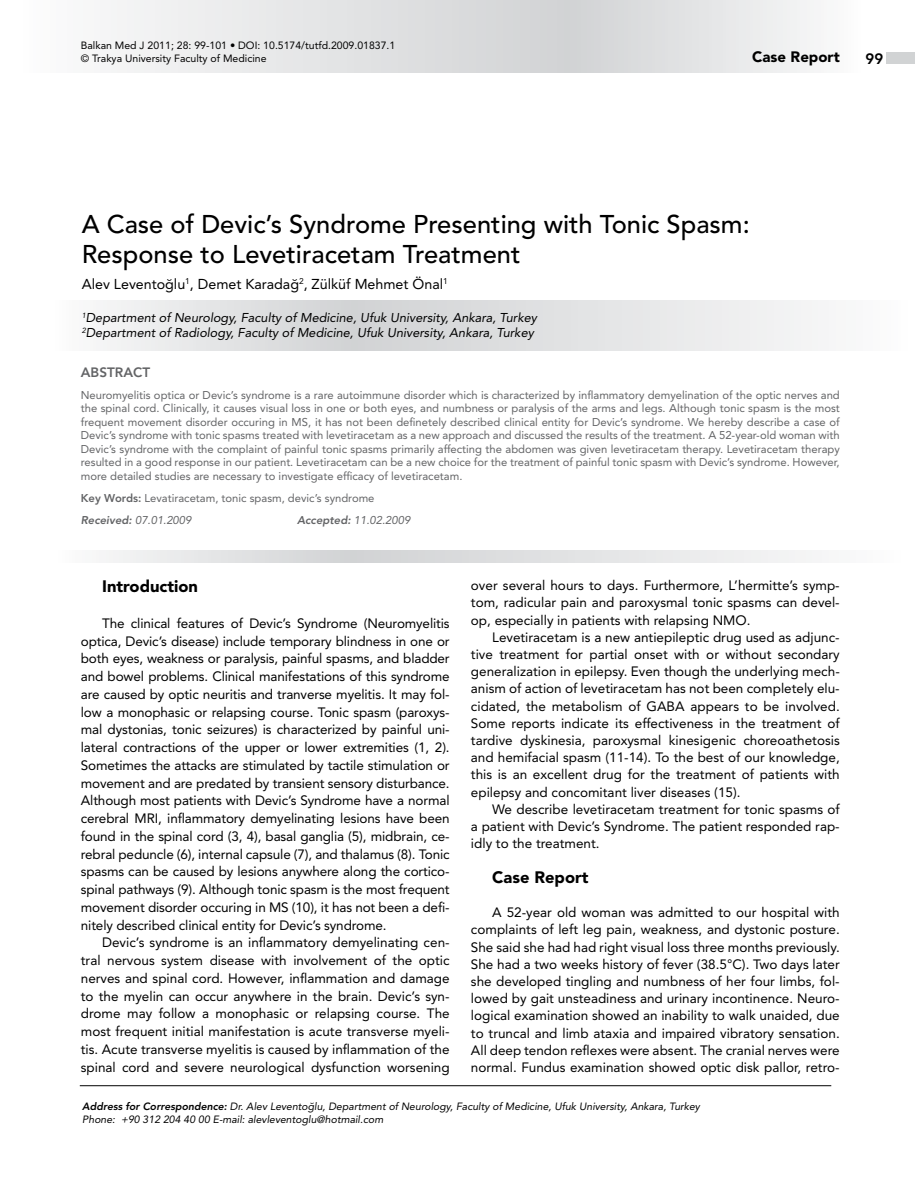
<style>
.page{position:relative;width:915px;height:1191px;background:#fff}
.page>*{position:absolute;margin:0;border:0;box-sizing:border-box;transform-origin:0 0}
.t1{font:500 25.5px/30px "Avenir LT Std";color:#000}
.t2{font:900 16.5px "Avenir LT Std";color:#000}
.t3{font:900 15px "Avenir LT Std";color:#000}
.t4{font:800 15px "Avenir LT Std";color:#000}
.t5{font:14.25px "Avenir LT Std";color:#000}
.t6{font:13.5px/17.7px "Avenir LT Std";color:#000;text-align:justify}
.t7{font:800 13.5px "Avenir LT Std";color:#636466}
.t8{font:italic 12.75px/15px "Avenir LT Std";color:#000}
.t9{font:11.25px/13.5px "Avenir LT Std";color:#636466;text-align:justify}
.t10{font:italic 11.25px "Avenir LT Std";color:#636466}
.t11{font:italic 10.5px/12.8px "Avenir LT Std";color:#000}
.t12{font:10.5px/13.2px "Avenir LT Std";color:#000}
.s1{font-weight:800}
.s2{font-weight:800;font-style:italic}
.s3{font-style:italic}
</style>
<div class="page">
<svg style="left:111px;top:0;width:703px;height:72px"></svg>
<svg style="left:103px;top:300px;width:715px;height:51px"></svg>
<div style="left:885px;top:53px;width:29px;height:11px;background:#d1d3d4"></div>
<hr style="left:80px;top:1085px;width:751px;height:1px;background:#000">
<svg style="left:106px;top:550px;width:706px;height:12px"></svg>
<p class="t12" style="left:81px;top:38px;width:316px">Balkan Med J 2011; 28: 99-101 • DOI: 10.5174/tutfd.2009.01837.1 © Trakya University Faculty of Medicine</p>
<p class="t3" style="left:752px;top:48px;width:89px">Case Report</p>
<p class="t4" style="left:865px;top:49px;width:19px">99</p>
<h1 class="t1" style="left:82px;top:209px;width:669px">A Case of Devic’s Syndrome Presenting with Tonic Spasm:<br>Response to Levetiracetam Treatment</h1>
<p class="t5" style="left:82px;top:275px;width:367px">Alev Leventoğlu<sup>1</sup>, Demet Karadağ<sup>2</sup>, Zülküf Mehmet Önal<sup>1</sup></p>
<p class="t8" style="left:82px;top:310px;width:456px"><sup>1</sup>Department of Neurology, Faculty of Medicine, Ufuk University, Ankara, Turkey<br><sup>2</sup>Department of Radiology, Faculty of Medicine, Ufuk University, Ankara, Turkey</p>
<p class="t7" style="left:81px;top:364px;width:71px">ABSTRACT</p>
<p class="t9" style="left:81px;top:388px;width:760px">Neuromyelitis optica or Devic’s syndrome is a rare autoimmune disorder which is characterized by inflammatory demyelination of the optic nerves and the spinal cord. Clinically, it causes visual loss in one or both eyes, and numbness or paralysis of the arms and legs. Although tonic spasm is the most frequent movement disorder occuring in MS, it has not been definetely described clinical entity for Devic’s syndrome. We hereby describe a case of Devic’s syndrome with tonic spasms treated with levetiracetam as a new approach and discussed the results of the treatment. A 52-year-old woman with Devic’s syndrome with the complaint of painful tonic spasms primarily affecting the abdomen was given levetiracetam therapy. Levetiracetam therapy resulted in a good response in our patient. Levetiracetam can be a new choice for the treatment of painful tonic spasm with Devic’s syndrome. However, more detailed studies are necessary to investigate efficacy of levetiracetam.</p>
<p class="t9" style="left:81px;top:486px;width:295px;line-height:22px"><span class="s1">Key Words:</span> Levatiracetam, tonic spasm, devic’s syndrome<br><span class="s2">Received:</span> <span class="s3">07.01.2009</span></p>
<p class="t10" style="left:297px;top:513px;width:115px"><span class="s1">Accepted:</span> 11.02.2009</p>
<p class="t2" style="left:102px;top:576px;width:97px">Introduction</p>
<p class="t6" style="left:81px;top:614px;width:370px;text-indent:21px">The clinical features of Devic’s Syndrome (Neuromyelitis optica, Devic’s disease) include temporary blindness in one or both eyes, weakness or paralysis, painful spasms, and bladder and bowel problems. Clinical manifestations of this syndrome are caused by optic neuritis and tranverse myelitis. It may fol&shy;low a monophasic or relapsing course. Tonic spasm (paroxys&shy;mal dystonias, tonic seizures) is characterized by painful uni&shy;lateral contractions of the upper or lower extremities (1, 2).<br>Sometimes the attacks are stimulated by tactile stimulation or movement and are predated by transient sensory disturbance.<br>Although most patients with Devic’s Syndrome have a normal cerebral MRI, inflammatory demyelinating lesions have been found in the spinal cord (3, 4), basal ganglia (5), midbrain, ce&shy;rebral peduncle (6), internal capsule (7), and thalamus (8). Tonic spasms can be caused by lesions anywhere along the cortico&shy;spinal pathways (9). Although tonic spasm is the most frequent movement disorder occuring in MS (10), it has not been a defi&shy;nitely described clinical entity for Devic’s syndrome.</p>
<p class="t6" style="left:81px;top:934px;width:370px;text-indent:21px">Devic’s syndrome is an inflammatory demyelinating cen&shy;tral nervous system disease with involvement of the optic nerves and spinal cord. However, inflammation and damage to the myelin can occur anywhere in the brain. Devic’s syn&shy;drome may follow a monophasic or relapsing course. The most frequent initial manifestation is acute transverse myeli&shy;tis. Acute transverse myelitis is caused by inflammation of the spinal cord and severe neurological dysfunction worsening</p>
<p class="t6" style="left:471px;top:576px;width:370px">over several hours to days. Furthermore, L’hermitte’s symp&shy;tom, radicular pain and paroxysmal tonic spasms can devel&shy;op, especially in patients with relapsing NMO.</p>
<p class="t6" style="left:471px;top:628px;width:370px;line-height:17.2px;text-indent:21px">Levetiracetam is a new antiepileptic drug used as adjunc&shy;tive treatment for partial onset with or without secondary generalization in epilepsy. Even though the underlying mech&shy;anism of action of levetiracetam has not been completely elu&shy;cidated, the metabolism of GABA appears to be involved.<br>Some reports indicate its effectiveness in the treatment of tardive dyskinesia, paroxysmal kinesigenic choreoathetosis and hemifacial spasm (11-14). To the best of our knowledge, this is an excellent drug for the treatment of patients with epilepsy and concomitant liver diseases (15).</p>
<p class="t6" style="left:471px;top:800px;width:370px;line-height:17.2px;text-indent:21px">We describe levetiracetam treatment for tonic spasms of a patient with Devic’s Syndrome. The patient responded rap&shy;idly to the treatment.</p>
<p class="t2" style="left:492px;top:866px;width:98px">Case Report</p>
<p class="t6" style="left:471px;top:903px;width:370px;line-height:17.2px;text-indent:21px">A 52-year old woman was admitted to our hospital with complaints of left leg pain, weakness, and dystonic posture.<br>She said she had had right visual loss three months previously.<br>She had a two weeks history of fever (38.5°C). Two days later she developed tingling and numbness of her four limbs, fol&shy;lowed by gait unsteadiness and urinary incontinence. Neuro&shy;logical examination showed an inability to walk unaided, due to truncal and limb ataxia and impaired vibratory sensation.<br>All deep tendon reflexes were absent. The cranial nerves were normal. Fundus examination showed optic disk pallor, retro-</p>
<p class="t11" style="left:82px;top:1100px;width:619px"><span class="s1">Address for Correspondence:</span> Dr. Alev Leventoğlu, Department of Neurology, Faculty of Medicine, Ufuk University, Ankara, Turkey<br>Phone: +90 312 204 40 00 E-mail: alevleventoglu@hotmail.com</p>
</div>
